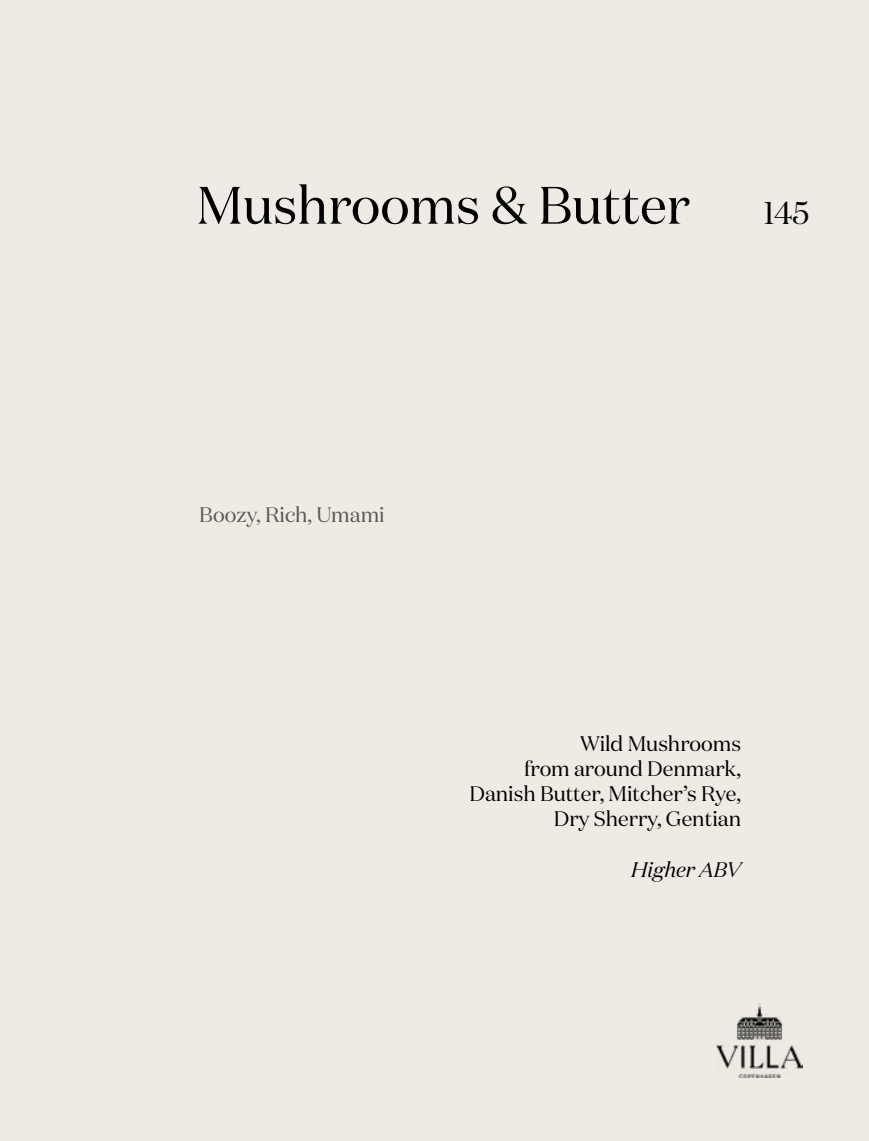
<style>
.page{position:relative;width:869px;height:1141px;background:#fff}
.page>*{position:absolute;margin:0;border:0;box-sizing:border-box;transform-origin:0 0}
.t1{font:52.5px "Domaine Display";color:#000}
.t2{font:31.5px "Domaine Display";color:#000}
.t3{font:21px/25.2px "Domaine Display";color:#000;text-align:right}
.t4{font:21px "Domaine Display";color:#585856}
.t5{font:italic 21px "Domaine Display";color:#000}
</style>
<div class="page">
<div style="left:0;top:0;width:868px;height:1141px;background:#eeebe5"></div>
<img style="left:716px;top:1003px;width:85px;height:75px">
<h1 class="t1" style="left:196px;top:173px;width:494px">Mushrooms &amp; Butter</h1>
<h2 class="t2" style="left:763px;top:193px;width:47px">145</h2>
<p class="t4" style="left:199px;top:502px;width:187px">Boozy, Rich, Umami</p>
<p class="t3" style="left:469px;top:730px;width:273px">Wild Mushrooms<br>from around Denmark,<br>Danish Butter, Mitcher’s Rye,<br>Dry Sherry, Gentian</p>
<p class="t5" style="left:631px;top:856px;width:111px">Higher ABV</p>
</div>
